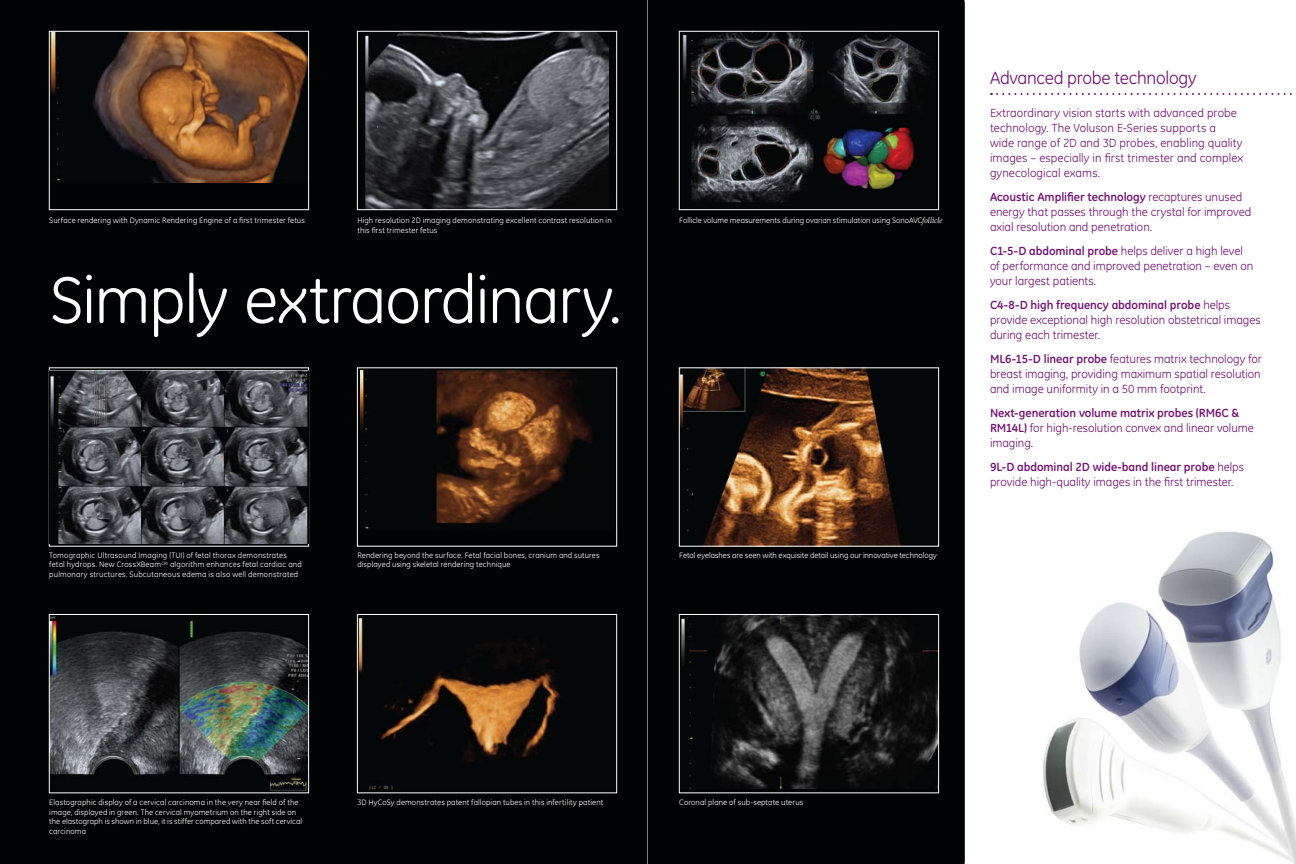
<style>
.page{position:relative;width:1296px;height:864px;background:#fff}
.page>*{position:absolute;margin:0;border:0;box-sizing:border-box;transform-origin:0 0}
.t1{font:67px "GE Inspira";letter-spacing:-.02em;color:#fff}
.t2{font:18px "GE Inspira";letter-spacing:-.015em;color:#711471}
.t3{font:12px/15px "GE Inspira";color:#711471}
.t4{font:8px/9.6px "GE Inspira";letter-spacing:.015em;color:#fff}
.s1{font-family:"Palatino";font-style:italic}
.s2{font-weight:700}
</style>
<div class="page">
<img style="left:1043px;top:531px;width:253px;height:333px">
<div style="left:0;top:0;width:965px;height:864px;background:#000303"></div>
<svg style="left:49px;top:367px;width:260px;height:180px"></svg>
<img style="left:51px;top:616px;width:256px;height:175px">
<div style="left:49px;top:614px;width:260px;height:179px;border:1px solid #fff"></div>
<img style="left:359px;top:616px;width:256px;height:174px">
<div style="left:357px;top:614px;width:260px;height:179px;border:1px solid #fff"></div>
<img style="left:682px;top:33px;width:254px;height:175px">
<div style="left:679px;top:31px;width:260px;height:179px;border:1px solid #fff"></div>
<img style="left:681px;top:369px;width:256px;height:176px">
<div style="left:679px;top:367px;width:260px;height:180px;border:1px solid #fff"></div>
<img style="left:681px;top:616px;width:256px;height:173px">
<div style="left:679px;top:614px;width:260px;height:179px;border:1px solid #fff"></div>
<div style="left:357px;top:367px;width:260px;height:180px;background:#000303;border:1px solid #fff"></div>
<svg style="left:991px;top:93px;width:301px;height:2px"></svg>
<hr style="left:647px;top:0;width:1px;height:864px;background:#d1d3d4">
<img style="left:50px;top:370px;width:258px;height:174px">
<img style="left:360px;top:370px;width:233px;height:159px">
<div style="left:49px;top:31px;width:260px;height:179px;background:#000303"></div>
<img style="left:51px;top:33px;width:256px;height:149px">
<div style="left:49px;top:31px;width:260px;height:179px;border:1px solid #fff"></div>
<div style="left:357px;top:31px;width:260px;height:179px;background:#000303"></div>
<img style="left:366px;top:33px;width:242px;height:175px">
<div style="left:357px;top:31px;width:260px;height:179px;border:1px solid #fff"></div>
<p class="t4" style="left:49px;top:215px;width:257px">Surface rendering with Dynamic Rendering Engine of a first trimester fetus</p>
<p class="t4" style="left:357px;top:215px;width:256px;line-height:10px">High resolution 2D imaging demonstrating excellent contrast resolution in this first trimester fetus</p>
<h1 class="t1" style="left:50px;top:261px;width:573px">Simply extraordinary.</h1>
<p class="t4" style="left:679px;top:215px;width:265px">Follicle volume measurements during ovarian stimulation using SonoAVC<span class="s1">follicle</span></p>
<h2 class="t2" style="left:990px;top:67px;width:208px">Advanced probe technology</h2>
<h3 class="t3" style="left:990px;top:105px;width:255px">Extraordinary vision starts with advanced probe technology. The Voluson E-Series supports a<br>wide range of 2D and 3D probes, enabling quality images – especially in first trimester and complex gynecological exams.</h3>
<h3 class="t3" style="left:990px;top:189px;width:263px"><span class="s2">Acoustic Amplifier technology</span> recaptures unused energy that passes through the crystal for improved axial resolution and penetration.</h3>
<h3 class="t3" style="left:990px;top:243px;width:265px"><span class="s2">C1-5-D abdominal probe</span> helps deliver a high level of performance and improved penetration – even on your largest patients.</h3>
<h3 class="t3" style="left:990px;top:297px;width:272px"><span class="s2">C4-8-D high frequency abdominal probe</span> helps provide exceptional high resolution obstetrical images during each trimester.</h3>
<h3 class="t3" style="left:990px;top:351px;width:274px;text-align:justify"><span class="s2">ML6-15-D linear probe</span> features matrix technology for breast imaging, providing maximum spatial resolution and image uniformity in a 50 mm footprint.</h3>
<h3 class="t3" style="left:990px;top:405px;width:265px"><span class="s2">Next-generation volume matrix probes (RM6C &amp;<br>RM14L)</span> for high-resolution convex and linear volume imaging.</h3>
<h3 class="t3" style="left:990px;top:459px;width:256px"><span class="s2">9L-D abdominal 2D wide-band linear probe</span> helps provide high-quality images in the first trimester.</h3>
<p class="t4" style="left:49px;top:550px;width:254px">Tomographic Ultrasound Imaging (TUI) of fetal thorax demonstrates fetal hydrops. New CrossXBeam<sup>CRI</sup> algorithm enhances fetal cardiac and pulmonary structures. Subcutaneous edema is also well demonstrated</p>
<p class="t4" style="left:357px;top:550px;width:244px">Rendering beyond the surface. Fetal facial bones, cranium and sutures displayed using skeletal rendering technique</p>
<p class="t4" style="left:679px;top:550px;width:259px">Fetal eyelashes are seen with exquisite detail using our innovative technology</p>
<p class="t4" style="left:49px;top:798px;width:254px">Elastographic display of a cervical carcinoma in the very near field of the image, displayed in green. The cervical myometrium on the right side on the elastograph is shown in blue, it is stiffer compared with the soft cervical carcinoma</p>
<p class="t4" style="left:357px;top:798px;width:247px">3D HyCoSy demonstrates patent fallopian tubes in this infertility patient</p>
<p class="t4" style="left:679px;top:798px;width:126px">Coronal plane of sub-septate uterus</p>
</div>
